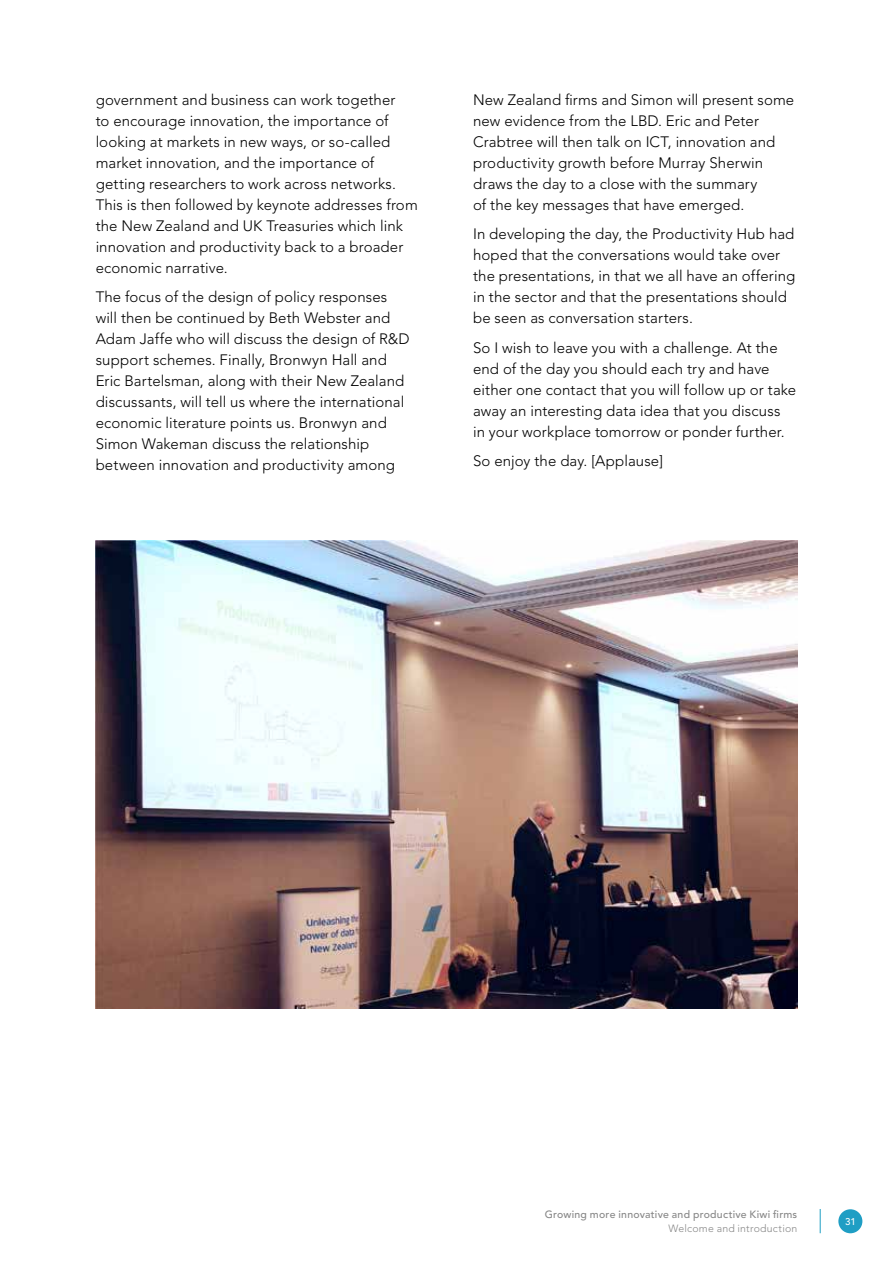
<style>
.page{position:relative;width:893px;height:1263px;background:#fff}
.page>*{position:absolute;margin:0;border:0;box-sizing:border-box;transform-origin:0 0}
.Main_Body{font:300 15px/21px "Avenir LT Pro";letter-spacing:.005em;color:#000}
.Main_Body-2{font:500 10.5px/13.5px "Avenir";letter-spacing:.025em;color:#878787;text-align:right}
.t1{font:500 9.75px "Avenir";color:#fff}
.s1{font-family:"Avenir LT Pro";font-weight:300}
</style>
<div class="page">
<div style="left:838px;top:1209px;width:24px;height:24px;background:#1f9ec4;border-radius:50%"></div>
<svg style="left:820px;top:1209px;width:1px;height:24px"></svg>
<img style="left:96px;top:540px;width:702px;height:468px">
<p class="Main_Body" style="left:96px;top:89px;width:324px">government and business can work together<br>to encourage innovation, the importance of looking at markets in new ways, or so-called market innovation, and the importance of getting researchers to work across networks.<br>This is then followed by keynote addresses from the New Zealand and UK Treasuries which link innovation and productivity back to a broader economic narrative.</p>
<p class="Main_Body" style="left:96px;top:287px;width:315px">The focus of the design of policy responses will then be continued by Beth Webster and Adam Jaffe who will discuss the design of R&amp;D support schemes. Finally, Bronwyn Hall and Eric Bartelsman, along with their New Zealand discussants, will tell us where the international economic literature points us. Bronwyn and Simon Wakeman discuss the relationship between innovation and productivity among</p>
<p class="Main_Body" style="left:473px;top:89px;width:323px">New Zealand firms and Simon will present some new evidence from the LBD. Eric and Peter Crabtree will then talk on ICT, innovation and productivity growth before Murray Sherwin draws the day to a close with the summary<br>of the key messages that have emerged.</p>
<p class="Main_Body" style="left:473px;top:224px;width:324px">In developing the day, the Productivity Hub had hoped that the conversations would take over the presentations, in that we all have an offering in the sector and that the presentations should be seen as conversation starters.</p>
<p class="Main_Body" style="left:473px;top:337px;width:325px">So I wish to leave you with a challenge. At the end of the day you should each try and have either one contact that you will follow up or take away an interesting data idea that you discuss<br>in your workplace tomorrow or ponder further.</p>
<p class="Main_Body" style="left:473px;top:451px;width:191px">So enjoy the day. [Applause]</p>
<p class="Main_Body-2" style="left:545px;top:1208px;width:254px">Growing more innovative and productive Kiwi firms<br><span class="s1">Welcome and introduction</span></p>
<p class="t1" style="left:845px;top:1216px;width:12px">31</p>
</div>
